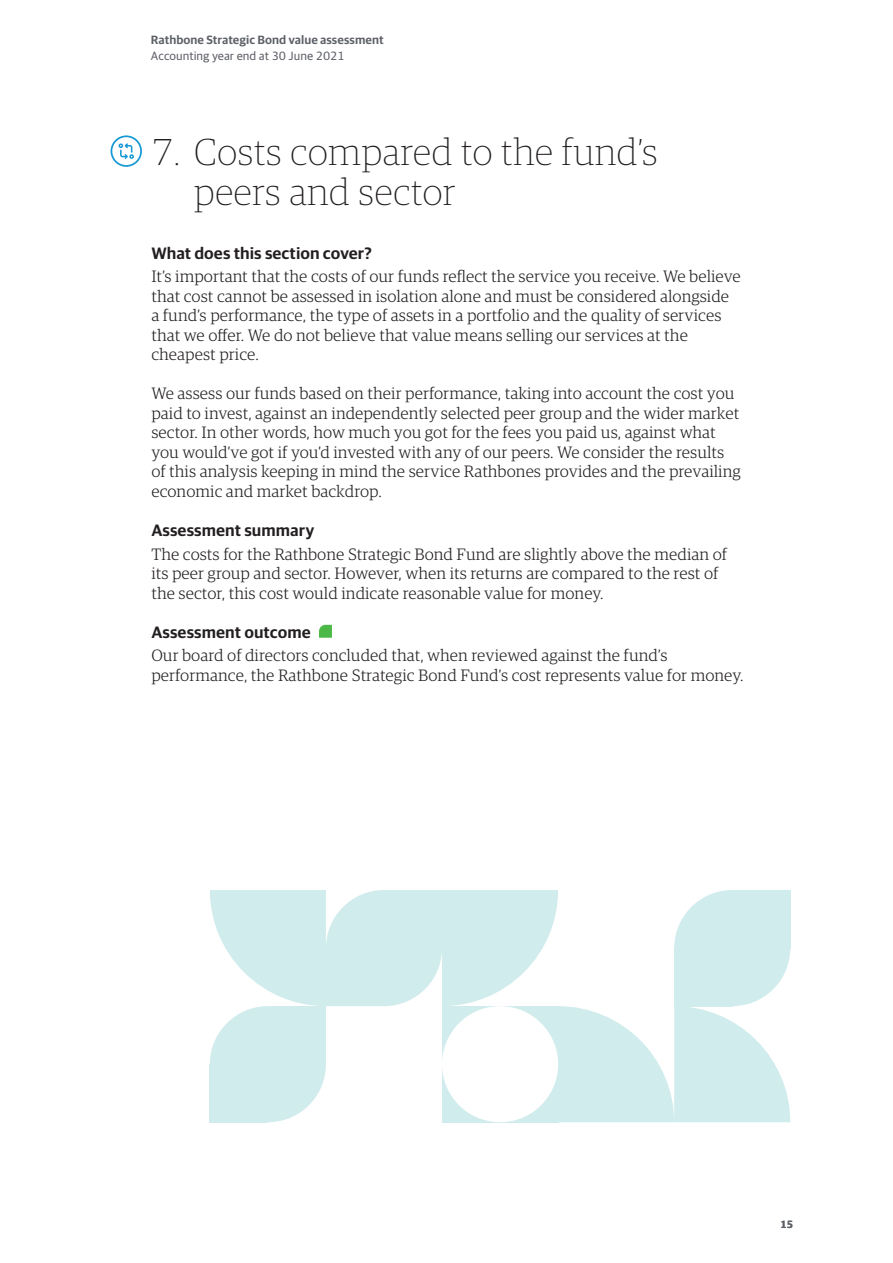
<style>
.page{position:relative;width:893px;height:1263px;background:#fff}
.page>*{position:absolute;margin:0;border:0;box-sizing:border-box;transform-origin:0 0}
.Headings{font:100 37.5px/40.5px "Guardian RTB Egyp";color:#231f20}
.body_text{font:300 16.5px/19.5px "Guardian RTB Egyp";color:#231f20}
.Sub_heading{font:600 16.5px "Guardian RTB Sans";color:#231f20}
.t1{font:600 12px "Guardian RTB Sans";color:#5d6067}
.t2{font:12px "Guardian RTB Sans";color:#5d6067}
.t3{font:600 10.5px "Guardian RTB Sans";color:#5d6067}
</style>
<div class="page">
<svg style="left:319px;top:625px;width:13px;height:13px"></svg>
<div style="left:111px;top:135px;width:31px;height:32px;border:2px solid #159ad5;border-radius:50%"></div>
<svg style="left:119px;top:143px;width:15px;height:16px"></svg>
<svg style="left:210px;top:890px;width:580px;height:232px"></svg>
<div style="left:732px;top:890px;width:58px;height:58px;background:#d1ecec"></div>
<div style="left:442px;top:1006px;width:116px;height:116px;background:#d1ecec"></div>
<div style="left:442px;top:1006px;width:116px;height:116px;background:#fff;border-radius:50%"></div>
<p class="t1" style="left:151px;top:31px;width:234px">Rathbone Strategic Bond value assessment</p>
<p class="t2" style="left:151px;top:47px;width:195px">Accounting year end at 30 June 2021</p>
<p class="Headings" style="left:194px;top:130px;width:465px;text-indent:-43px">7. Costs compared to the fund’s peers and sector</p>
<p class="Sub_heading" style="left:151px;top:241px;width:222px">What does this section cover?</p>
<p class="body_text" style="left:151px;top:266px;width:591px">It’s important that the costs of our funds reflect the service you receive. We believe that cost cannot be assessed in isolation alone and must be considered alongside a fund’s performance, the type of assets in a portfolio and the quality of services that we offer. We do not believe that value means selling our services at the cheapest price.</p>
<p class="body_text" style="left:151px;top:383px;width:591px">We assess our funds based on their performance, taking into account the cost you paid to invest, against an independently selected peer group and the wider market sector. In other words, how much you got for the fees you paid us, against what you would’ve got if you’d invested with any of our peers. We consider the results of this analysis keeping in mind the service Rathbones provides and the prevailing economic and market backdrop.</p>
<p class="Sub_heading" style="left:151px;top:518px;width:164px">Assessment summary</p>
<p class="body_text" style="left:151px;top:543px;width:577px">The costs for the Rathbone Strategic Bond Fund are slightly above the median of its peer group and sector. However, when its returns are compared to the rest of the sector, this cost would indicate reasonable value for money.</p>
<p class="Sub_heading" style="left:151px;top:620px;width:161px">Assessment outcome</p>
<p class="body_text" style="left:151px;top:645px;width:594px">Our board of directors concluded that, when reviewed against the fund’s performance, the Rathbone Strategic Bond Fund’s cost represents value for money.</p>
<p class="t3" style="left:780px;top:1216px;width:14px">15</p>
</div>
